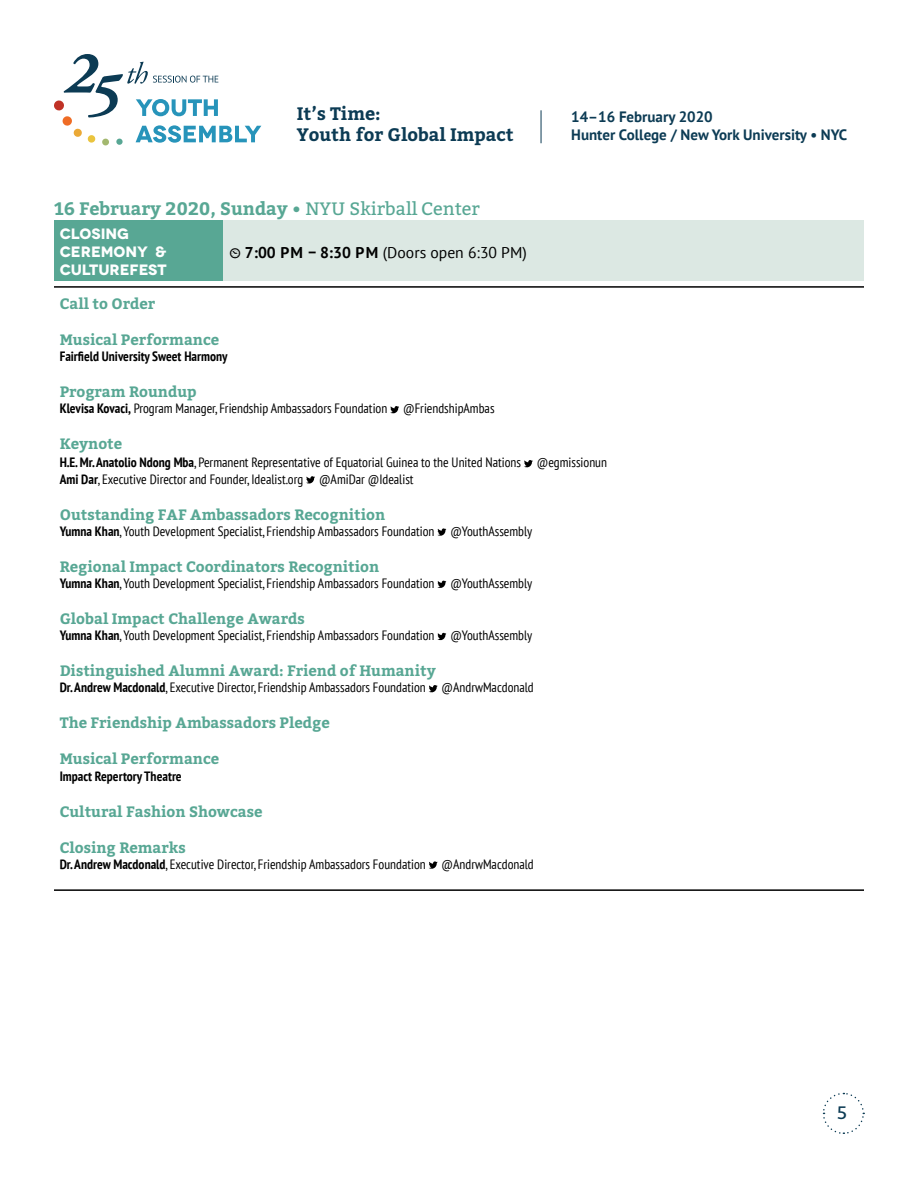
<style>
.page{position:relative;width:918px;height:1188px;background:#fff}
.page>*{position:absolute;margin:0;border:0;box-sizing:border-box;transform-origin:0 0}
.t1{font:700 18px "Bitter";color:#58a794}
.t2{font:700 18px "Bitter";color:#0c3b54}
.t3{font:18px "Bitter";color:#0c3b54}
.t4{font:15.6px "PT Sans";color:#000}
.t5{font:700 15px "Bitter";color:#58a794}
.t6{font:700 15px "PT Sans";color:#0c3b54}
.t7{font:700 15px/18px "Novecentowide";letter-spacing:-.01em;color:#fff}
.t8{font:condensed 13.5px "PT Sans";color:#000}
.t9{font:700 condensed 13.5px "PT Sans";color:#000}
.s1{font-weight:400}
.s2{font-family:"Modern Pictograms"}
.s3{font-weight:700}
</style>
<div class="page">
<div style="left:54px;top:220px;width:169px;height:60px;background:#58a794"></div>
<div style="left:223px;top:220px;width:641px;height:60px;background:#dce8e3"></div>
<hr style="left:54px;top:889px;width:810px;height:2px;background:#000">
<hr style="left:54px;top:286px;width:810px;height:2px;background:#000">
<svg style="left:390px;top:406px;width:9px;height:8px"></svg>
<svg style="left:524px;top:460px;width:9px;height:8px"></svg>
<svg style="left:306px;top:476px;width:9px;height:8px"></svg>
<svg style="left:437px;top:528px;width:9px;height:8px"></svg>
<svg style="left:437px;top:581px;width:9px;height:7px"></svg>
<svg style="left:437px;top:633px;width:9px;height:7px"></svg>
<svg style="left:429px;top:685px;width:9px;height:8px"></svg>
<svg style="left:429px;top:861px;width:9px;height:8px"></svg>
<svg style="left:54px;top:54px;width:207px;height:92px"></svg>
<hr style="left:541px;top:110px;width:1px;height:33px;background:#0c3b54">
<svg style="left:822px;top:1092px;width:43px;height:42px"></svg>
<p class="t2" style="left:297px;top:102px;width:85px">It’s Time:</p>
<p class="t2" style="left:297px;top:124px;width:218px">Youth for Global Impact</p>
<p class="t1" style="left:54px;top:197px;width:427px">16 February 2020, Sunday <span class="s1">• NYU Skirball Center</span></p>
<p class="t7" style="left:60px;top:225px;width:108px">CLOSING<br>CEREMONY &amp;<br>CULTUREFEST</p>
<p class="t4" style="left:229px;top:242px;width:299px"><span class="s2">{</span> <span class="s3">7:00 PM – 8:30 PM</span> (Doors open 6:30 PM)</p>
<p class="t6" style="left:571px;top:106px;width:143px">14–16 February 2020</p>
<p class="t6" style="left:571px;top:124px;width:278px">Hunter College / New York University • NYC</p>
<p class="t5" style="left:60px;top:295px;width:97px">Call to Order</p>
<p class="t5" style="left:60px;top:331px;width:161px">Musical Performance</p>
<p class="t9" style="left:60px;top:347px;width:169px">Fairfield University Sweet Harmony</p>
<p class="t5" style="left:60px;top:383px;width:139px">Program Roundup</p>
<p class="t8" style="left:60px;top:400px;width:436px"><span class="s3">Klevisa Kovaci,</span> Program Manager, Friendship Ambassadors Foundation @FriendshipAmbas</p>
<p class="t5" style="left:60px;top:435px;width:64px">Keynote</p>
<p class="t8" style="left:60px;top:454px;width:549px"><span class="s3">H.E. Mr. Anatolio Ndong Mba</span>, Permanent Representative of Equatorial Guinea to the United Nations @egmissionun</p>
<p class="t8" style="left:60px;top:470px;width:355px"><span class="s3">Ami Dar</span>, Executive Director and Founder, Idealist.org @AmiDar @Idealist</p>
<p class="t5" style="left:60px;top:505px;width:327px">Outstanding FAF Ambassadors Recognition</p>
<p class="t8" style="left:60px;top:522px;width:474px"><span class="s3">Yumna Khan</span>, Youth Development Specialist, Friendship Ambassadors Foundation @YouthAssembly</p>
<p class="t5" style="left:60px;top:557px;width:321px">Regional Impact Coordinators Recognition</p>
<p class="t8" style="left:60px;top:575px;width:474px"><span class="s3">Yumna Khan</span>, Youth Development Specialist, Friendship Ambassadors Foundation @YouthAssembly</p>
<p class="t5" style="left:60px;top:610px;width:247px">Global Impact Challenge Awards</p>
<p class="t8" style="left:60px;top:627px;width:474px"><span class="s3">Yumna Khan</span>, Youth Development Specialist, Friendship Ambassadors Foundation @YouthAssembly</p>
<p class="t5" style="left:60px;top:662px;width:378px">Distinguished Alumni Award: Friend of Humanity</p>
<p class="t8" style="left:60px;top:679px;width:476px"><span class="s3">Dr. Andrew Macdonald</span>, Executive Director, Friendship Ambassadors Foundation @AndrwMacdonald</p>
<p class="t5" style="left:60px;top:714px;width:272px">The Friendship Ambassadors Pledge</p>
<p class="t5" style="left:60px;top:750px;width:161px">Musical Performance</p>
<p class="t9" style="left:60px;top:767px;width:124px">Impact Repertory Theatre</p>
<p class="t5" style="left:60px;top:802px;width:204px">Cultural Fashion Showcase</p>
<p class="t5" style="left:60px;top:838px;width:128px">Closing Remarks</p>
<p class="t8" style="left:60px;top:855px;width:476px"><span class="s3">Dr. Andrew Macdonald</span>, Executive Director, Friendship Ambassadors Foundation @AndrwMacdonald</p>
<p class="t3" style="left:838px;top:1103px;width:11px">5</p>
</div>
